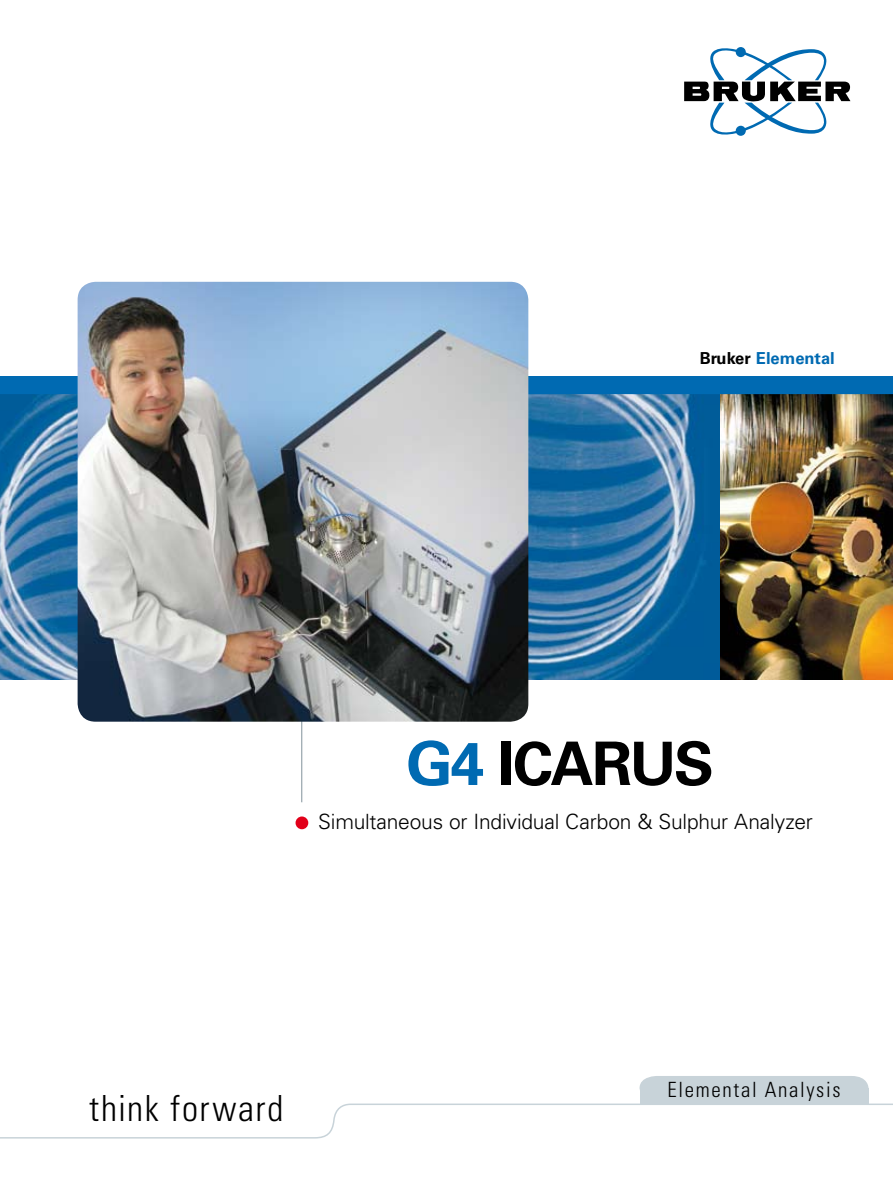
<style>
.page{position:relative;width:893px;height:1191px;background:#fff}
.page>*{position:absolute;margin:0;border:0;box-sizing:border-box;transform-origin:0 0}
.t1{font:700 60px "Univers LT Std";letter-spacing:-.035em;color:#000}
.t2{font:300 condensed 36px "Univers";letter-spacing:.045em;color:#000}
.t3{font:300 21px "Univers LT Std";letter-spacing:-.01em;color:#000}
.t4{font:300 condensed 21px "Univers";letter-spacing:.08em;color:#000}
.t5{font:700 16.5px "Univers LT Std";color:#006ab2}
.s1{color:#000}
.s2{color:#006ab2}
</style>
<div class="page">
<hr style="left:301px;top:589px;width:1px;height:213px;background:#82939b">
<div style="left:296px;top:816px;width:12px;height:13px;background:#e2001a;border-radius:50%"></div>
<svg style="left:0;top:1076px;width:893px;height:63px"></svg>
<img style="left:719px;top:394px;width:174px;height:285px">
<img style="left:528px;top:394px;width:191px;height:285px">
<img style="left:0;top:394px;width:78px;height:285px">
<div style="left:0;top:376px;width:893px;height:18px;background:#006ab2"></div>
<svg style="left:684px;top:47px;width:166px;height:89px"></svg>
<img style="left:78px;top:282px;width:450px;height:439px">
<p class="t5" style="left:700px;top:348px;width:136px"><span class="s1">Bruker</span> Elemental</p>
<h1 class="t1" style="left:406px;top:728px;width:309px"><span class="s2">G4</span> ICARUS</h1>
<p class="t3" style="left:318px;top:809px;width:496px">Simultaneous or Individual Carbon &amp; Sulphur Analyzer</p>
<h2 class="t2" style="left:89px;top:1086px;width:196px">think forward</h2>
<p class="t4" style="left:667px;top:1076px;width:175px">Elemental Analysis</p>
</div>
